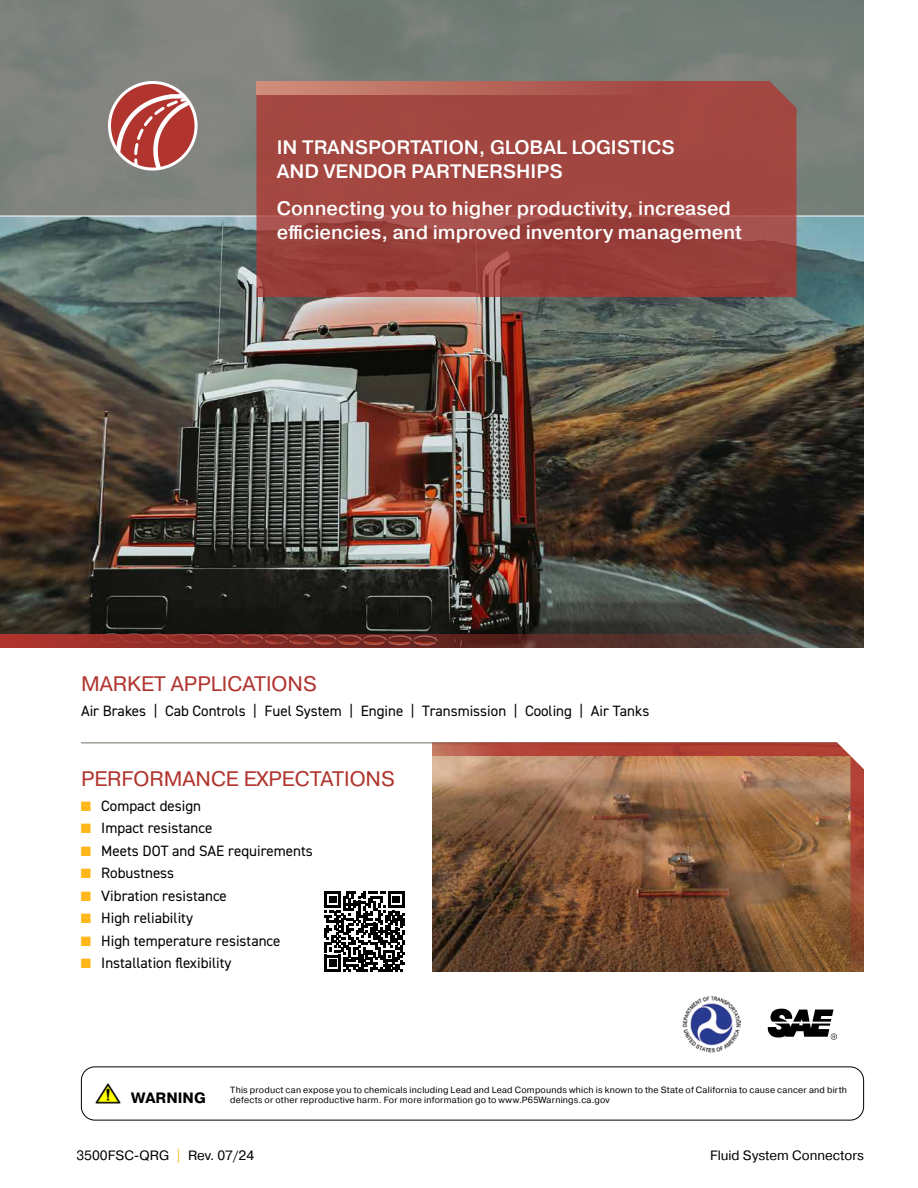
<style>
.page{position:relative;width:918px;height:1188px;background:#fff}
.page>*{position:absolute;margin:0;border:0;box-sizing:border-box;transform-origin:0 0}
.t1{font:21px "Pragmatica";color:#b1342e}
.t2{font:500 19.5px/24px "Pragmatica";color:#fff}
.t3{font:15px "DIN2014";color:#000}
.t4{font:700 15px "Pragmatica";color:#000}
.t5{font:13.5px "Pragmatica";color:#000}
.t6{font:9px/10.8px "Pragmatica";letter-spacing:.025em;color:#000}
.s1{color:#ffb71b}
</style>
<div class="page">
<img style="left:96px;top:1084px;width:25px;height:19px">
<div style="left:81px;top:1067px;width:783px;height:54px;border:1px solid #000;border-radius:14px"></div>
<img style="left:0;top:0;width:864px;height:216px">
<img style="left:0;top:217px;width:864px;height:417px">
<svg style="left:0;top:634px;width:864px;height:14px"></svg>
<svg style="left:109px;top:83px;width:87px;height:86px"></svg>
<div style="left:108px;top:81px;width:90px;height:90px;border:3px solid #fff;border-radius:50%"></div>
<svg style="left:114px;top:88px;width:79px;height:85px"></svg>
<svg style="left:324px;top:891px;width:81px;height:81px"></svg>
<img style="left:682px;top:996px;width:58px;height:57px">
<svg style="left:768px;top:1009px;width:69px;height:31px"></svg>
<hr style="left:81px;top:742px;width:756px;height:1px;background:#766e63">
<svg style="left:432px;top:742px;width:432px;height:230px"></svg>
<svg style="left:256px;top:81px;width:540px;height:216px;fill:#a24640"></svg>
<svg style="left:256px;top:81px;width:406px;height:13px"></svg>
<h2 class="t2" style="left:277px;top:135px;width:399px">IN TRANSPORTATION, GLOBAL LOGISTICS<br>AND VENDOR PARTNERSHIPS</h2>
<h2 class="t2" style="left:277px;top:196px;width:467px">Connecting you to higher productivity, increased efficiencies, and improved inventory management</h2>
<h1 class="t1" style="left:81px;top:671px;width:237px">MARKET APPLICATIONS</h1>
<p class="t3" style="left:81px;top:702px;width:570px">Air Brakes | Cab Controls | Fuel System | Engine | Transmission | Cooling | Air Tanks</p>
<h1 class="t1" style="left:81px;top:766px;width:315px">PERFORMANCE EXPECTATIONS</h1>
<p class="t3" style="left:81px;top:796px;width:122px"><span class="s1">■</span> Compact design</p>
<p class="t3" style="left:81px;top:819px;width:133px"><span class="s1">■</span> Impact resistance</p>
<p class="t3" style="left:81px;top:841px;width:233px"><span class="s1">■</span> Meets DOT and SAE requirements</p>
<p class="t3" style="left:81px;top:864px;width:95px"><span class="s1">■</span> Robustness</p>
<p class="t3" style="left:81px;top:886px;width:147px"><span class="s1">■</span> Vibration resistance</p>
<p class="t3" style="left:81px;top:909px;width:114px"><span class="s1">■</span> High reliability</p>
<p class="t3" style="left:81px;top:931px;width:201px"><span class="s1">■</span> High temperature resistance</p>
<p class="t3" style="left:81px;top:954px;width:152px"><span class="s1">■</span> Installation flexibility</p>
<p class="t4" style="left:131px;top:1088px;width:76px">WARNING</p>
<p class="t6" style="left:230px;top:1084px;width:618px">This product can expose you to chemicals including Lead and Lead Compounds which is known to the State of California to cause cancer and birth defects or other reproductive harm. For more information go to www.P65Warnings.ca.gov</p>
<p class="t5" style="left:76px;top:1147px;width:179px">3500FSC-QRG <span class="s1">|</span> Rev. 07/24</p>
<p class="t5" style="left:710px;top:1147px;width:155px">Fluid System Connectors</p>
</div>
